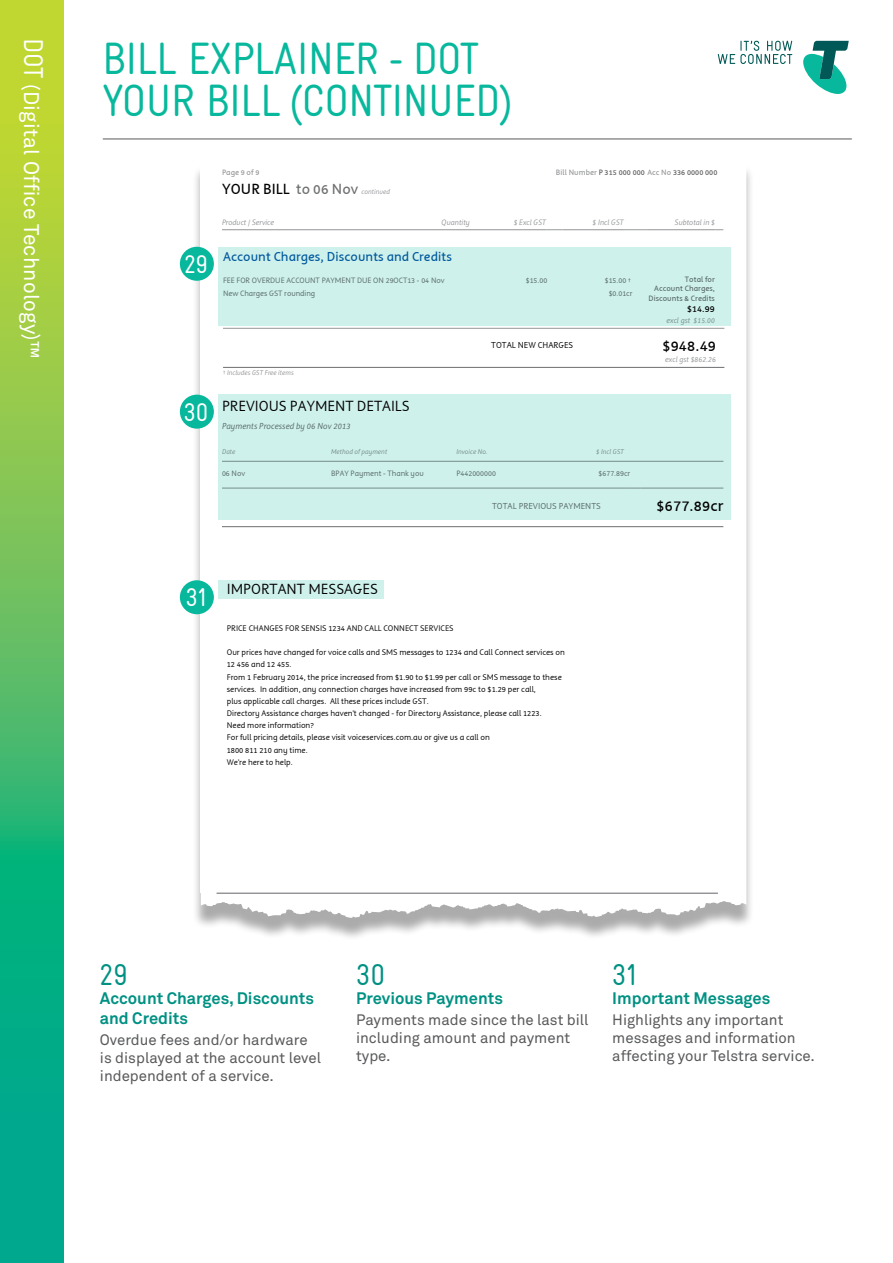
<style>
.page{position:relative;width:893px;height:1263px;background:#fff}
.page>*{position:absolute;margin:0;border:0;box-sizing:border-box;transform-origin:0 0}
.t1{font:45px/42px "Gravur Cond Pro Reg R Cone";letter-spacing:-.02em;color:#08b89d}
.t2{font:30px "Gravur Cond Pro Reg R Cone";color:#009183}
.t3{font:25.5px "Gravur Cond Pro Reg R Cone";color:#fff}
.t4{font:21px "Akkurat Std";letter-spacing:.01em;color:#fff}
.t5{font:17.25px "Harmony Text";color:#000}
.t6{font:700 16.5px/19.5px "Akkurat Std";color:#009183}
.t7{font:16.35px "Harmony Display";color:#000}
.t8{font:15px/18px "Akkurat Std";color:#58595b}
.t9{font:14.4px "Harmony Text";color:#005eab}
.t10{font:10.5px "Harmony Text";color:#000}
.t11{font:italic 9.6px "Harmony Display";color:#6d6f71}
.t12{font:9.6px "Harmony Display";color:#6d6f71}
.t13{font:9.6px "Harmony Display";color:#000}
.t14{font:9.15px/12.1px "Harmony Display";color:#000}
.t15{font:8.7px "Harmony Display";color:#6d6f71}
.t16{font:italic 8.7px "Harmony Display";color:#939598}
.t17{font:8.7px/9.4px "Harmony Text";color:#6d6f71;text-align:right}
.t18{font:8.7px "Harmony Text";color:#58595b}
.t19{font:8.7px "Harmony Text";color:#939598}
.t20{font:italic 7.65px "Harmony Display";color:#939598}
.s1{font-family:"Gravur Cond Pro Reg R Cone";font-size:27px}
.s2{font-family:"Harmony Text";font-style:normal;font-size:16.35px;color:#000}
.s3{font-family:"Harmony Text";font-style:normal;font-size:16.35px;color:#6d6f71}
.s4{color:#fff}
.s5{color:#939598}
.s6{font-style:normal}
</style>
<div class="page">
<div style="left:193px;top:165px;width:561px;height:776px;background:#000;opacity:.33"></div>
<svg style="left:201px;top:893px;width:545px;height:25px"></svg>
<div style="left:201px;top:158px;width:545px;height:735px;background:#fff"></div>
<hr style="left:222px;top:229px;width:324px;height:1px;background:#939598">
<svg style="left:546px;top:229px;width:17px;height:1px"></svg>
<hr style="left:563px;top:229px;width:61px;height:1px;background:#939598">
<svg style="left:624px;top:229px;width:23px;height:1px"></svg>
<hr style="left:647px;top:229px;width:68px;height:1px;background:#939598">
<svg style="left:223px;top:325px;width:186px;height:3px"></svg>
<hr style="left:223px;top:328px;width:501px;height:1px;background:#939598">
<hr style="left:223px;top:367px;width:501px;height:1px;background:#6d6f71">
<hr style="left:222px;top:526px;width:501px;height:1px;background:#6d6f71">
<hr style="left:217px;top:892px;width:501px;height:1px;background:#939598">
<div style="left:218px;top:247px;width:512px;height:78px;background:#cef1eb"></div>
<div style="left:218px;top:395px;width:512px;height:125px;background:#cef1eb"></div>
<div style="left:218px;top:580px;width:165px;height:18px;background:#cef1eb"></div>
<svg style="left:0;top:0;width:64px;height:1263px;background:#5bbe61"></svg>
<svg style="left:803px;top:41px;width:46px;height:53px"></svg>
<svg style="left:718px;top:41px;width:74px;height:23px"></svg>
<hr style="left:103px;top:139px;width:749px;height:1px;background:#58595b">
<div style="left:180px;top:247px;width:34px;height:34px;background:#08b89d;border-radius:50%"></div>
<div style="left:180px;top:395px;width:34px;height:34px;background:#08b89d;border-radius:50%"></div>
<div style="left:180px;top:580px;width:34px;height:34px;background:#08b89d;border-radius:50%"></div>
<h3 class="t4" style="left:44px;top:38px;width:322px;rotate:90deg"><span class="s1">DOT</span> (Digital Office Technology)™</h3>
<h1 class="t1" style="left:102px;top:34px;width:410px">BILL EXPLAINER - DOT<br>YOUR BILL (CONTINUED)</h1>
<h3 class="t3" style="left:185px;top:246px;width:25px">29</h3>
<h3 class="t3" style="left:184px;top:394px;width:26px">30</h3>
<p class="t19" style="left:222px;top:167px;width:39px">Page 9 of 9</p>
<p class="t20" style="left:222px;top:188px;width:169px"><span class="s2">YOUR BILL</span> <span class="s3">to 06 Nov</span> continued</p>
<p class="t16" style="left:222px;top:217px;width:54px">Product / Service</p>
<p class="t16" style="left:442px;top:217px;width:30px">Quantity</p>
<p class="t16" style="left:514px;top:217px;width:34px">$ Excl GST</p>
<p class="t16" style="left:592px;top:217px;width:33px">$ Incl GST</p>
<p class="t16" style="left:675px;top:217px;width:42px">Subtotal in $</p>
<h3 class="t9" style="left:223px;top:249px;width:231px">Account Charges, Discounts and Credits</h3>
<p class="t15" style="left:223px;top:276px;width:223px">FEE FOR OVERDUE ACCOUNT PAYMENT DUE ON 29OCT13 - 04<span class="s4">.</span>Nov</p>
<p class="t15" style="left:526px;top:276px;width:23px">$15.00</p>
<p class="t15" style="left:605px;top:276px;width:28px">$15.00 †</p>
<p class="t15" style="left:223px;top:288px;width:94px">New Charges GST rounding</p>
<p class="t15" style="left:609px;top:288px;width:25px">$0.01cr</p>
<p class="t18" style="left:556px;top:168px;width:163px"><span class="s5">Bill Number</span> P 315 000 000 <span class="s5">Acc No</span> 336 0000 000</p>
<p class="t17" style="left:649px;top:274px;width:68px">Total for<br>Account Charges,<br>Discounts &amp; Credits</p>
<p class="t10" style="left:687px;top:304px;width:29px">$14.99</p>
<p class="t16" style="left:666px;top:315px;width:50px">excl gst $15.00</p>
<p class="t13" style="left:491px;top:340px;width:83px">TOTAL NEW CHARGES</p>
<h3 class="t5" style="left:662px;top:336px;width:55px">$948.49</h3>
<p class="t16" style="left:665px;top:355px;width:52px">excl gst $862.26</p>
<p class="t20" style="left:223px;top:368px;width:72px"><span class="s6">†</span> Includes GST Free items</p>
<h3 class="t7" style="left:222px;top:398px;width:189px">PREVIOUS PAYMENT DETAILS</h3>
<p class="t11" style="left:222px;top:421px;width:130px">Payments Processed by 06 Nov 2013</p>
<p class="t20" style="left:222px;top:448px;width:15px">Date</p>
<p class="t20" style="left:331px;top:448px;width:58px">Method of payment</p>
<p class="t20" style="left:456px;top:448px;width:33px">Invoice No.</p>
<p class="t20" style="left:596px;top:448px;width:29px">$ Incl GST</p>
<p class="t15" style="left:222px;top:469px;width:25px">06 Nov</p>
<p class="t15" style="left:331px;top:469px;width:94px">BPAY Payment - Thank you</p>
<p class="t15" style="left:456px;top:469px;width:41px">P442000000</p>
<p class="t15" style="left:599px;top:469px;width:33px">$677.89cr</p>
<p class="t12" style="left:492px;top:500px;width:110px">TOTAL PREVIOUS PAYMENTS</p>
<h3 class="t5" style="left:657px;top:496px;width:68px">$677.89cr</h3>
<h3 class="t3" style="left:186px;top:579px;width:23px">31</h3>
<h3 class="t7" style="left:227px;top:581px;width:153px">IMPORTANT MESSAGES</h3>
<p class="t14" style="left:227px;top:622px;width:228px">PRICE CHANGES FOR SENSIS 1234 AND CALL CONNECT SERVICES</p>
<p class="t14" style="left:227px;top:646px;width:340px">Our prices have changed for voice calls and SMS messages to 1234 and Call Connect services on 12 456 and 12 455.<br>From 1 February 2014, the price increased from $1.90 to $1.99 per call or SMS message to these services. In addition, any connection charges have increased from 99c to $1.29 per call,<br>plus applicable call charges. All these prices include GST.<br>Directory Assistance charges haven't changed - for Directory Assistance, please call 1223.<br>Need more information?<br>For full pricing details, please visit voiceservices.com.au or give us a call on<br>1800 811 210 any time.<br>We're here to help.</p>
<h2 class="t2" style="left:100px;top:953px;width:29px">29</h2>
<h3 class="t6" style="left:100px;top:988px;width:216px">Account Charges, Discounts and Credits</h3>
<h3 class="t8" style="left:100px;top:1030px;width:223px">Overdue fees and/or hardware is displayed at the account level independent of a service.</h3>
<h2 class="t2" style="left:356px;top:953px;width:31px">30</h2>
<h3 class="t6" style="left:356px;top:988px;width:148px">Previous Payments</h3>
<h3 class="t8" style="left:356px;top:1011px;width:234px">Payments made since the last bill including amount and payment type.</h3>
<h2 class="t2" style="left:612px;top:953px;width:27px">31</h2>
<h3 class="t6" style="left:612px;top:988px;width:160px">Important Messages</h3>
<h3 class="t8" style="left:612px;top:1011px;width:204px">Highlights any important messages and information affecting your Telstra service.</h3>
</div>
